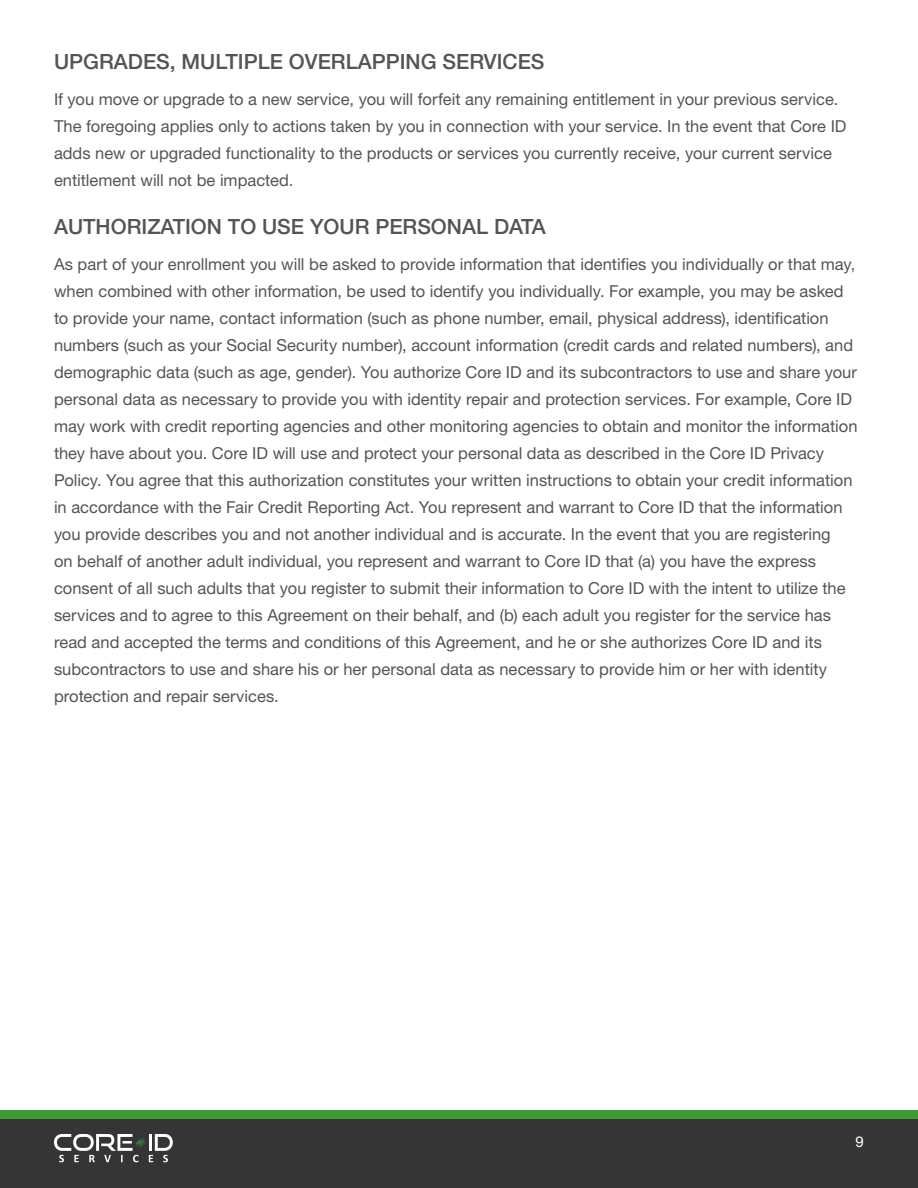
<style>
.page{position:relative;width:918px;height:1188px;background:#fff}
.page>*{position:absolute;margin:0;border:0;box-sizing:border-box;transform-origin:0 0}
.t1{font:500 21px "Helvetica Neue LT Std";color:#555455}
.t2{font:16.5px/27px "Helvetica Neue LT Std";color:#555455}
.t3{font:15px "Helvetica Neue LT Std";color:#fff}
</style>
<div class="page">
<div style="left:0;top:1119px;width:918px;height:69px;background:#353535"></div>
<div style="left:0;top:1111px;width:918px;height:8px;background:#3f9c35"></div>
<svg style="left:54px;top:1134px;width:119px;height:28px"></svg>
<p class="t1" style="left:54px;top:49px;width:492px">UPGRADES, MULTIPLE OVERLAPPING SERVICES</p>
<p class="t2" style="left:54px;top:85px;width:794px">If you move or upgrade to a new service, you will forfeit any remaining entitlement in your previous service.<br>The foregoing applies only to actions taken by you in connection with your service. In the event that Core ID adds new or upgraded functionality to the products or services you currently receive, your current service entitlement will not be impacted.</p>
<p class="t1" style="left:54px;top:214px;width:493px">AUTHORIZATION TO USE YOUR PERSONAL DATA</p>
<p class="t2" style="left:54px;top:250px;width:805px">As part of your enrollment you will be asked to provide information that identifies you individually or that may, when combined with other information, be used to identify you individually. For example, you may be asked to provide your name, contact information (such as phone number, email, physical address), identification numbers (such as your Social Security number), account information (credit cards and related numbers), and demographic data (such as age, gender). You authorize Core ID and its subcontractors to use and share your personal data as necessary to provide you with identity repair and protection services. For example, Core ID may work with credit reporting agencies and other monitoring agencies to obtain and monitor the information they have about you. Core ID will use and protect your personal data as described in the Core ID Privacy Policy. You agree that this authorization constitutes your written instructions to obtain your credit information in accordance with the Fair Credit Reporting Act. You represent and warrant to Core ID that the information you provide describes you and not another individual and is accurate. In the event that you are registering<br>on behalf of another adult individual, you represent and warrant to Core ID that (a) you have the express consent of all such adults that you register to submit their information to Core ID with the intent to utilize the services and to agree to this Agreement on their behalf, and (b) each adult you register for the service has read and accepted the terms and conditions of this Agreement, and he or she authorizes Core ID and its subcontractors to use and share his or her personal data as necessary to provide him or her with identity protection and repair services.</p>
<p class="t3" style="left:856px;top:1133px;width:10px">9</p>
</div>
